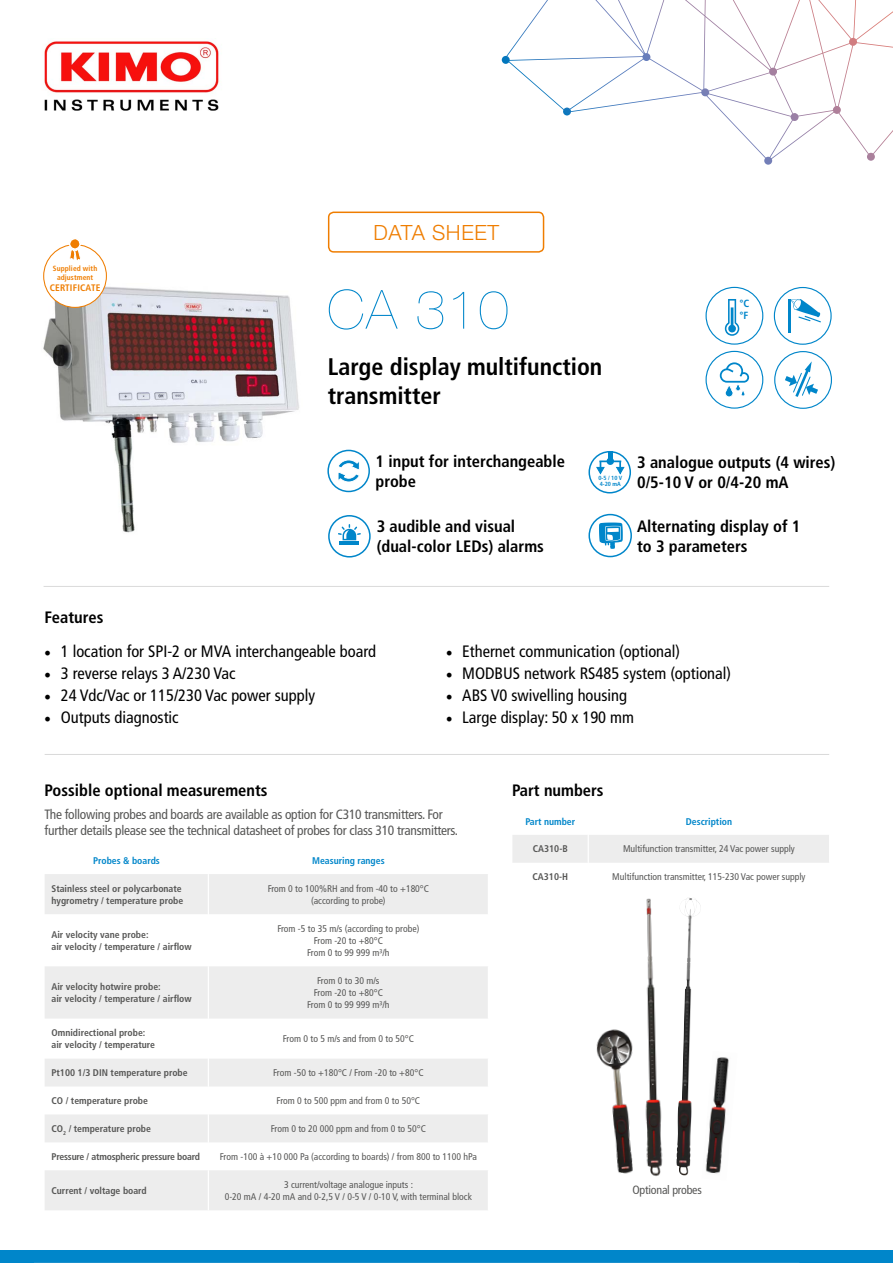
<style>
.page{position:relative;width:893px;height:1263px;background:#fff}
.page>*{position:absolute;margin:0;border:0;box-sizing:border-box;transform-origin:0 0}
.t1{font:200 54px "Helvetica Neue LT Std";color:#0086ca}
.t2{font:700 condensed 24px/28.8px "Frutiger LT Std";color:#000}
.t3{font:300 21px "Helvetica Neue LT Std";letter-spacing:.03em;color:#ef7d00}
.t4{font:condensed 16.5px "Frutiger LT Std";color:#000}
.t5{font:700 condensed 16.5px/19.8px "Frutiger LT Std";color:#000}
.t6{font:condensed 13.5px/16.2px "Frutiger LT Std";letter-spacing:-.02em;color:#575756}
.t7{font:condensed 12px "Frutiger LT Std";letter-spacing:-.02em;color:#575756}
.t8{font:700 condensed 10.35px/12.5px "Frutiger LT Std";color:#0086ca}
.t9{font:condensed 9.75px/12.1px "Frutiger LT Std";color:#575756;text-align:center}
.t10{font:700 condensed 9.75px/12.1px "Frutiger LT Std";color:#575756}
.t11{font:700 condensed 9.75px "Frutiger LT Std";color:#0086ca}
.t12{font:700 condensed 9.75px "Frutiger LT Std";letter-spacing:-.02em;color:#575756}
.t13{font:700 condensed 9.45px "Frutiger LT Std";letter-spacing:.02em;color:#ef7d00}
.t14{font:700 condensed 7.5px/9.4px "Frutiger LT Std";letter-spacing:.01em;color:#ef7d00;text-align:center}
.t15{font:700 condensed 6px/6px "Frutiger LT Std";color:#0086ca}
.s1{font-family:"Minion Pro";font-stretch:normal;font-size:18px}
</style>
<div class="page">
<svg style="left:502px;top:0;width:391px;height:165px"></svg>
<img style="left:43px;top:286px;width:256px;height:247px">
<div style="left:0;top:1251px;width:893px;height:12px;background:#0086ca"></div>
<hr style="left:44px;top:586px;width:785px;height:1px;background:#dadada">
<div style="left:328px;top:212px;width:216px;height:41px;border:2px solid #ef7d00;border-radius:5px"></div>
<hr style="left:34px;top:1262px;width:765px;height:1px;background:#dadada">
<hr style="left:45px;top:754px;width:784px;height:1px;background:#dadada">
<img style="left:44px;top:41px;width:175px;height:70px">
<div style="left:44px;top:245px;width:62px;height:62px;background:#fff;border-radius:50%"></div>
<div style="left:43px;top:244px;width:64px;height:64px;border:1px solid #ef7d00;border-radius:50%"></div>
<svg style="left:69px;top:239px;width:12px;height:21px"></svg>
<div style="left:327px;top:450px;width:43px;height:42px;border:2px solid #0086ca;border-radius:50%"></div>
<svg style="left:338px;top:460px;width:22px;height:22px"></svg>
<div style="left:328px;top:515px;width:43px;height:42px;border:2px solid #0086ca;border-radius:50%"></div>
<hr style="left:340px;top:541px;width:19px;height:4px;background:#0086ca">
<svg style="left:338px;top:524px;width:23px;height:16px"></svg>
<div style="left:512px;top:835px;width:317px;height:28px;background:#ededed"></div>
<div style="left:705px;top:287px;width:58px;height:58px;border:1px solid #0086ca;border-radius:50%"></div>
<svg style="left:725px;top:299px;width:14px;height:37px"></svg>
<div style="left:705px;top:351px;width:58px;height:58px;border:1px solid #0086ca;border-radius:50%"></div>
<svg style="left:720px;top:362px;width:29px;height:35px"></svg>
<div style="left:774px;top:351px;width:58px;height:58px;border:1px solid #0086ca;border-radius:50%"></div>
<div style="left:774px;top:287px;width:58px;height:58px;border:1px solid #0086ca;border-radius:50%"></div>
<svg style="left:785px;top:361px;width:33px;height:36px"></svg>
<hr style="left:788px;top:299px;width:3px;height:34px;background:#0086ca">
<svg style="left:791px;top:299px;width:30px;height:23px"></svg>
<img style="left:596px;top:1029px;width:33px;height:145px">
<svg style="left:45px;top:874px;width:443px;height:336px;fill:#ededed"></svg>
<hr style="left:208px;top:874px;width:1px;height:40px;background:#fff">
<hr style="left:208px;top:914px;width:1px;height:52px;background:#fff">
<hr style="left:208px;top:966px;width:1px;height:52px;background:#fff">
<hr style="left:208px;top:1018px;width:1px;height:40px;background:#fff">
<svg style="left:208px;top:1058px;width:1px;height:112px"></svg>
<hr style="left:208px;top:1170px;width:1px;height:40px;background:#fff">
<img style="left:629px;top:898px;width:34px;height:278px">
<img style="left:676px;top:898px;width:25px;height:277px">
<img style="left:705px;top:1057px;width:24px;height:117px">
<div style="left:588px;top:451px;width:43px;height:42px;border:2px solid #0086ca;border-radius:50%"></div>
<hr style="left:608px;top:452px;width:4px;height:10px;background:#0086ca">
<div style="left:607px;top:457px;width:7px;height:8px;background:#0086ca;border-radius:50%"></div>
<svg style="left:596px;top:460px;width:29px;height:15px"></svg>
<div style="left:588px;top:514px;width:44px;height:43px;border:2px solid #0086ca;border-radius:50%"></div>
<svg style="left:599px;top:522px;width:24px;height:27px"></svg>
<p class="t14" style="left:53px;top:264px;width:46px">Supplied with adjustment</p>
<p class="t13" style="left:50px;top:282px;width:52px">CERTIFICATE</p>
<h3 class="t3" style="left:373px;top:220px;width:127px">DATA SHEET</h3>
<h1 class="t1" style="left:327px;top:278px;width:183px">CA 310</h1>
<h2 class="t2" style="left:328px;top:352px;width:276px">Large display multifunction transmitter</h2>
<p class="t8" style="left:739px;top:297px;width:11px">°C °F</p>
<h3 class="t5" style="left:376px;top:451px;width:191px">1 input for interchangeable probe</h3>
<h3 class="t5" style="left:377px;top:516px;width:169px">3 audible and visual (dual-color LEDs) alarms</h3>
<p class="t15" style="left:598px;top:475px;width:25px">0-5 / 10 V<br>4-20 mA</p>
<h3 class="t5" style="left:637px;top:452px;width:200px">3 analogue outputs (4 wires)<br>0/5-10 V or 0/4-20 mA</h3>
<h3 class="t5" style="left:637px;top:516px;width:165px">Alternating display of 1 to 3 parameters</h3>
<h3 class="t5" style="left:45px;top:607px;width:60px">Features</h3>
<h3 class="t4" style="left:44px;top:642px;width:333px"><span class="s1">•</span> 1 location for SPI-2 or MVA interchangeable board</h3>
<h3 class="t4" style="left:44px;top:664px;width:193px"><span class="s1">•</span> 3 reverse relays 3 A/230 Vac</h3>
<h3 class="t4" style="left:44px;top:685px;width:272px"><span class="s1">•</span> 24 Vdc/Vac or 115/230 Vac power supply</h3>
<h3 class="t4" style="left:44px;top:707px;width:136px"><span class="s1">•</span> Outputs diagnostic</h3>
<h3 class="t5" style="left:45px;top:780px;width:224px">Possible optional measurements</h3>
<h3 class="t4" style="left:446px;top:642px;width:236px"><span class="s1">•</span> Ethernet communication (optional)</h3>
<h3 class="t4" style="left:446px;top:664px;width:287px"><span class="s1">•</span> MODBUS network RS485 system (optional)</h3>
<h3 class="t4" style="left:446px;top:685px;width:183px"><span class="s1">•</span> ABS V0 swivelling housing</h3>
<h3 class="t4" style="left:446px;top:707px;width:190px"><span class="s1">•</span> Large display: 50 x 190 mm</h3>
<h3 class="t5" style="left:512px;top:780px;width:93px">Part numbers</h3>
<h3 class="t6" style="left:45px;top:806px;width:415px">The following probes and boards are available as option for C310 transmitters. For further details please see the technical datasheet of probes for class 310 transmitters.</h3>
<p class="t11" style="left:93px;top:855px;width:68px">Probes &amp; boards</p>
<p class="t11" style="left:312px;top:855px;width:74px">Measuring ranges</p>
<p class="t10" style="left:52px;top:882px;width:133px">Stainless steel or polycarbonate hygrometry / temperature probe</p>
<p class="t9" style="left:268px;top:882px;width:163px">From 0 to 100%RH and from -40 to +180°C (according to probe)</p>
<p class="t10" style="left:52px;top:928px;width:142px">Air velocity vane probe:<br>air velocity / temperature / airflow</p>
<p class="t9" style="left:277px;top:922px;width:144px">From -5 to 35 m/s (according to probe)<br>From -20 to +80°C<br>From 0 to 99 999 m³/h</p>
<p class="t10" style="left:52px;top:980px;width:142px">Air velocity hotwire probe:<br>air velocity / temperature / airflow</p>
<p class="t9" style="left:307px;top:974px;width:84px">From 0 to 30 m/s<br>From -20 to +80°C<br>From 0 to 99 999 m³/h</p>
<p class="t10" style="left:52px;top:1027px;width:105px">Omnidirectional probe: air velocity / temperature</p>
<p class="t9" style="left:283px;top:1033px;width:132px">From 0 to 5 m/s and from 0 to 50°C</p>
<p class="t10" style="left:52px;top:1067px;width:138px">Pt100 1/3 DIN temperature probe</p>
<p class="t9" style="left:273px;top:1067px;width:152px">From -50 to +180°C / From -20 to +80°C</p>
<p class="t10" style="left:52px;top:1095px;width:98px">CO / temperature probe</p>
<p class="t9" style="left:277px;top:1095px;width:145px">From 0 to 500 ppm and from 0 to 50°C</p>
<p class="t10" style="left:52px;top:1122px;width:101px">CO<sub>2</sub> / temperature probe</p>
<p class="t9" style="left:271px;top:1123px;width:157px">From 0 to 20 000 ppm and from 0 to 50°C</p>
<p class="t12" style="left:52px;top:1151px;width:150px">Pressure / atmospheric pressure board</p>
<p class="t9" style="left:220px;top:1150px;width:258px">From -100 à +10 000 Pa (according to boards) / from 800 to 1100 hPa</p>
<p class="t10" style="left:52px;top:1184px;width:97px">Current / voltage board</p>
<p class="t9" style="left:225px;top:1178px;width:249px">3 current/voltage analogue inputs :<br>0-20 mA / 4-20 mA and 0-2,5 V / 0-5 V / 0-10 V, with terminal block</p>
<p class="t11" style="left:525px;top:815px;width:51px">Part number</p>
<p class="t11" style="left:686px;top:815px;width:48px">Description</p>
<p class="t10" style="left:533px;top:843px;width:36px">CA310-B</p>
<p class="t9" style="left:623px;top:843px;width:173px">Multifunction transmitter, 24 Vac power supply</p>
<p class="t10" style="left:533px;top:871px;width:37px">CA310-H</p>
<p class="t9" style="left:612px;top:871px;width:195px">Multifunction transmitter, 115-230 Vac power supply</p>
<p class="t7" style="left:632px;top:1182px;width:71px">Optional probes</p>
</div>
